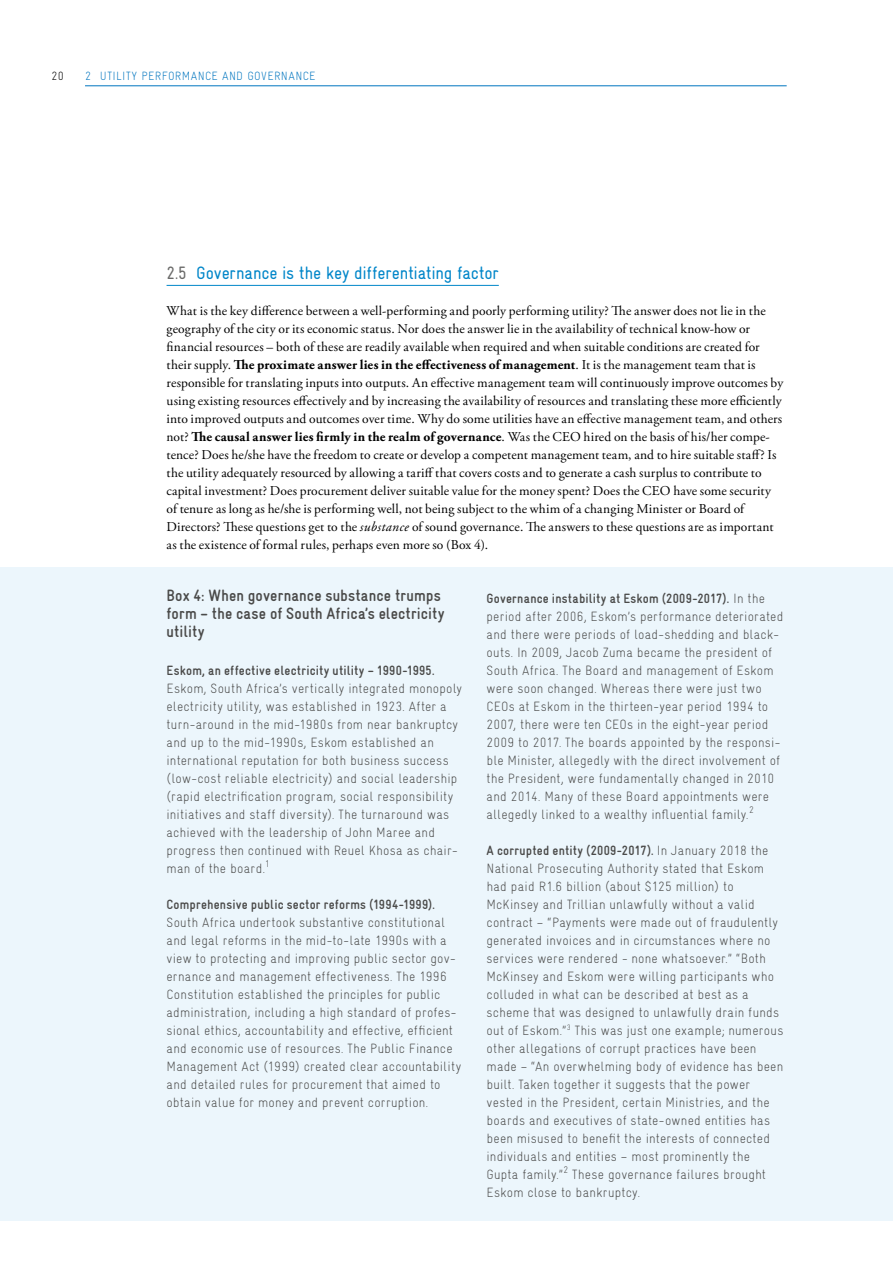
<style>
.page{position:relative;width:893px;height:1263px;background:#fff}
.page>*{position:absolute;margin:0;border:0;box-sizing:border-box;transform-origin:0 0}
.t1{font:condensed 18px "Gravur";letter-spacing:-.01em;color:#0086c9}
.t2{font:700 condensed 16.5px/18px "Gravur";letter-spacing:.01em;color:#4a4a49}
.t3{font:300 condensed 13.5px/18px "Gravur";letter-spacing:.015em;color:#4a4a49}
.t4{font:13.5px/18px "Adobe Garamond Pro";letter-spacing:.01em;color:#000}
.t5{font:700 condensed 13.5px "Gravur";letter-spacing:.015em;color:#4a4a49}
.t6{font:300 condensed 12px "Gravur";letter-spacing:.035em;color:#0075bf}
.t7{font:300 condensed 12px "Gravur";color:#000}
.s1{color:#6a6a69}
.s2{font-weight:700}
.s3{font-style:italic}
</style>
<div class="page">
<hr style="left:85px;top:86px;width:702px;height:1px;background:#0075bf">
<hr style="left:167px;top:285px;width:332px;height:1px;background:#0086c9">
<div style="left:0;top:567px;width:893px;height:653px;background:#ecf6fc"></div>
<p class="t7" style="left:51px;top:69px;width:14px">20</p>
<p class="t6" style="left:85px;top:69px;width:232px">2 UTILITY PERFORMANCE AND GOVERNANCE</p>
<h1 class="t1" style="left:167px;top:263px;width:334px"><span class="s1">2.5</span> Governance is the key differentiating factor</h1>
<p class="t4" style="left:167px;top:302px;width:618px">What is the key difference between a well-performing and poorly performing utility? The answer does not lie in the geography of the city or its economic status. Nor does the answer lie in the availability of technical know-how or financial resources – both of these are readily available when required and when suitable conditions are created for their supply. <span class="s2">The proximate answer lies in the effectiveness of management</span>. It is the management team that is responsible for translating inputs into outputs. An effective management team will continuously improve outcomes by using existing resources effectively and by increasing the availability of resources and translating these more efficiently into improved outputs and outcomes over time. Why do some utilities have an effective management team, and others not? <span class="s2">The causal answer lies firmly in the realm of governance</span>. Was the CEO hired on the basis of his/her compe&shy;tence? Does he/she have the freedom to create or develop a competent management team, and to hire suitable staff? Is the utility adequately resourced by allowing a tariff that covers costs and to generate a cash surplus to contribute to capital investment? Does procurement deliver suitable value for the money spent? Does the CEO have some security of tenure as long as he/she is performing well, not being subject to the whim of a changing Minister or Board of Directors? These questions get to the <span class="s3">substance</span> of sound governance. The answers to these questions are as important as the existence of formal rules, perhaps even more so (Box 4).</p>
<p class="t2" style="left:167px;top:586px;width:279px">Box 4: When governance substance trumps form – the case of South Africa’s electricity utility</p>
<p class="t5" style="left:167px;top:663px;width:269px">Eskom, an effective electricity utility – 1990-1995.</p>
<p class="t3" style="left:167px;top:679px;width:297px">Eskom, South Africa’s vertically integrated monopoly electricity utility, was established in 1923. After a turn-around in the mid-1980s from near bankruptcy and up to the mid-1990s, Eskom established an international reputation for both business success (low-cost reliable electricity) and social leadership (rapid electrification program, social responsibility initiatives and staff diversity). The turnaround was achieved with the leadership of John Maree and progress then continued with Reuel Khosa as chair&shy;man of the board.<sup>1</sup></p>
<p class="t5" style="left:167px;top:897px;width:270px">Comprehensive public sector reforms (1994-1999).</p>
<p class="t3" style="left:167px;top:913px;width:296px">South Africa undertook substantive constitutional and legal reforms in the mid-to-late 1990s with a view to protecting and improving public sector gov&shy;ernance and management effectiveness. The 1996<br>Constitution established the principles for public administration, including a high standard of profes&shy;sional ethics, accountability and effective, efficient and economic use of resources. The Public Finance Management Act (1999) created clear accountability and detailed rules for procurement that aimed to obtain value for money and prevent corruption.</p>
<p class="t3" style="left:486px;top:589px;width:298px"><span class="s2">Governance instability at Eskom (2009-2017).</span> In the period after 2006, Eskom’s performance deteriorated and there were periods of load-shedding and black&shy;outs. In 2009, Jacob Zuma became the president of South Africa. The Board and management of Eskom were soon changed. Whereas there were just two CEOs at Eskom in the thirteen-year period 1994 to 2007, there were ten CEOs in the eight-year period 2009 to 2017. The boards appointed by the responsi&shy;ble Minister, allegedly with the direct involvement of the President, were fundamentally changed in 2010 and 2014. Many of these Board appointments were allegedly linked to a wealthy influential family.<sup>2</sup></p>
<p class="t3" style="left:486px;top:841px;width:298px"><span class="s2">A corrupted entity (2009-2017).</span> In January 2018 the National Prosecuting Authority stated that Eskom had paid R1.6 billion (about $125 million) to McKinsey and Trillian unlawfully without a valid contract – “Payments were made out of fraudulently generated invoices and in circumstances where no services were rendered - none whatsoever.” “Both McKinsey and Eskom were willing participants who colluded in what can be described at best as a scheme that was designed to unlawfully drain funds out of Eskom.”<sup>3</sup> This was just one example; numerous other allegations of corrupt practices have been made – “An overwhelming body of evidence has been built. Taken together it suggests that the power vested in the President, certain Ministries, and the boards and executives of state-owned entities has been misused to benefit the interests of connected individuals and entities – most prominently the Gupta family.”<sup>2</sup> These governance failures brought Eskom close to bankruptcy.</p>
</div>
